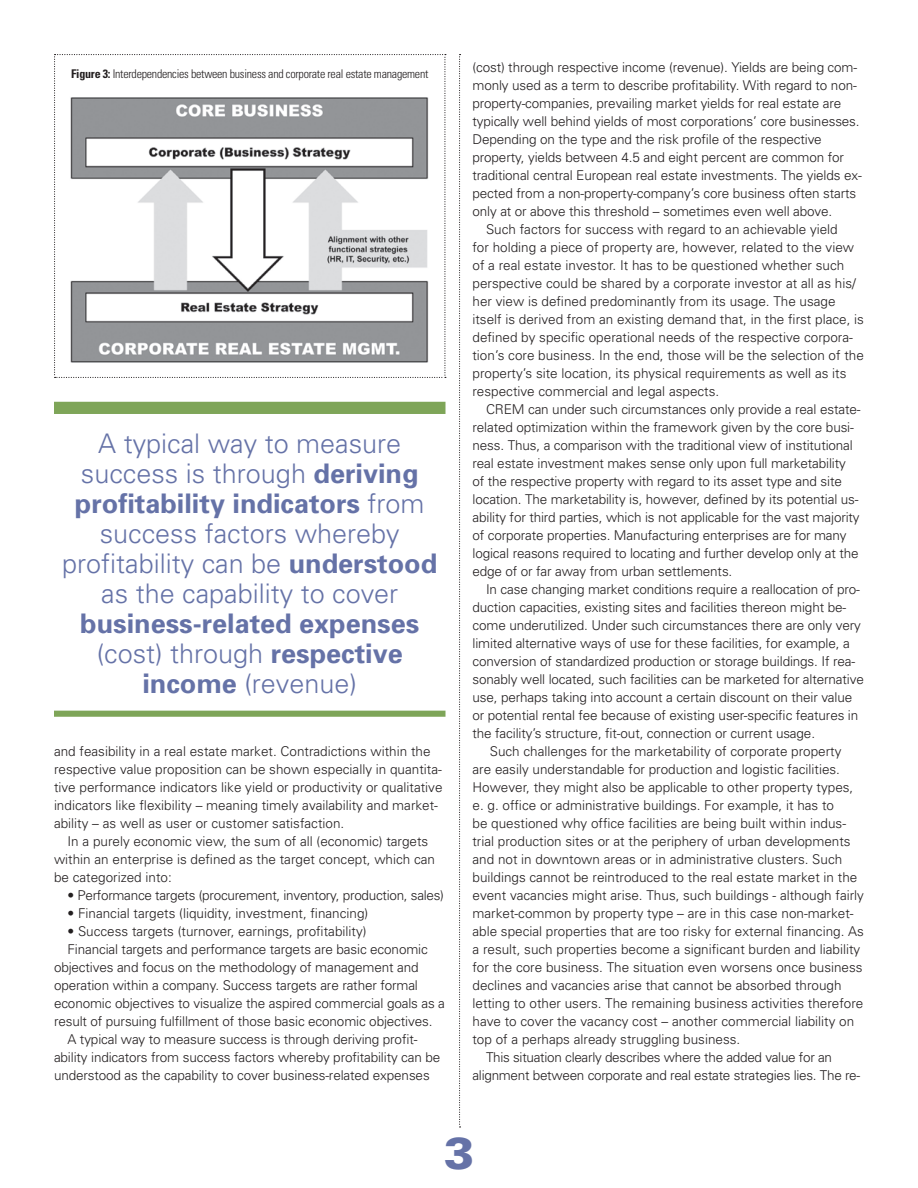
<style>
.page{position:relative;width:918px;height:1188px;background:#fff}
.page>*{position:absolute;margin:0;border:0;box-sizing:border-box;transform-origin:0 0}
.t1{font:900 45px "Univers";color:#6572a7}
.t2{font:300 27px/30px "Univers";color:#6572a7;text-align:center}
.t3{font:700 27px/30px "Univers";color:#6572a7;text-align:center}
.t4{font:300 13.5px/18px "Univers";letter-spacing:-.01em;color:#231f20}
.t5{font:300 condensed 12px "Univers";letter-spacing:-.02em;color:#231f20}
.s1{font-weight:700}
.s2{font-weight:300}
</style>
<div class="page">
<svg style="left:459px;top:54px;width:2px;height:1074px"></svg>
<div style="left:54px;top:402px;width:392px;height:12px;background:#7ea558"></div>
<div style="left:54px;top:711px;width:392px;height:6px;background:#7ea558"></div>
<svg style="left:54px;top:54px;width:392px;height:324px"></svg>
<p class="t5" style="left:71px;top:67px;width:359px"><span class="s1">Figure 3:</span> Interdependencies between business and corporate real estate management</p>
<h2 class="t2" style="left:62px;top:427px;width:377px">A typical way to measure success is through <span class="s1">deriving profitability indicators</span> from success factors whereby profitability can be <span class="s1">understood </span>as the capability to cover</h2>
<h2 class="t3" style="left:80px;top:607px;width:341px">business-related expenses <span class="s2">(cost) through</span> respective income <span class="s2">(revenue)</span></h2>
<p class="t4" style="left:54px;top:742px;width:390px">and feasibility in a real estate market. Contradictions within the respective value proposition can be shown especially in quantita&shy;tive performance indicators like yield or productivity or qualitative indicators like flexibility – meaning timely availability and market&shy;ability – as well as user or customer satisfaction.</p>
<p class="t4" style="left:54px;top:832px;width:383px;text-indent:14px">In a purely economic view, the sum of all (economic) targets within an enterprise is defined as the target concept, which can be categorized into:</p>
<p class="t4" style="left:68px;top:886px;width:378px">• Performance targets (procurement, inventory, production, sales)</p>
<p class="t4" style="left:68px;top:904px;width:302px">• Financial targets (liquidity, investment, financing)</p>
<p class="t4" style="left:68px;top:922px;width:301px">• Success targets (turnover, earnings, profitability)</p>
<p class="t4" style="left:68px;top:940px;width:362px">Financial targets and performance targets are basic economic</p>
<p class="t4" style="left:54px;top:958px;width:366px">objectives and focus on the methodology of management and</p>
<p class="t4" style="left:54px;top:976px;width:365px">operation within a company. Success targets are rather formal</p>
<p class="t4" style="left:54px;top:994px;width:393px">economic objectives to visualize the aspired commercial goals as a</p>
<p class="t4" style="left:54px;top:1012px;width:380px">result of pursuing fulfillment of those basic economic objectives.</p>
<p class="t4" style="left:68px;top:1030px;width:352px">A typical way to measure success is through deriving profit-</p>
<p class="t4" style="left:54px;top:1048px;width:388px">ability indicators from success factors whereby profitability can be</p>
<p class="t4" style="left:54px;top:1066px;width:377px">understood as the capability to cover business-related expenses</p>
<p class="t4" style="left:472px;top:58px;width:386px">(cost) through respective income (revenue). Yields are being com-</p>
<p class="t4" style="left:472px;top:76px;width:386px">monly used as a term to describe profitability. With regard to non-</p>
<p class="t4" style="left:472px;top:94px;width:370px">property-companies, prevailing market yields for real estate are</p>
<p class="t4" style="left:472px;top:112px;width:389px">typically well behind yields of most corporations’ core businesses.</p>
<p class="t4" style="left:472px;top:130px;width:351px">Depending on the type and the risk profile of the respective</p>
<p class="t4" style="left:472px;top:148px;width:373px">property, yields between 4.5 and eight percent are common for</p>
<p class="t4" style="left:472px;top:166px;width:391px">traditional central European real estate investments. The yields ex-</p>
<p class="t4" style="left:472px;top:184px;width:385px">pected from a non-property-company’s core business often starts</p>
<p class="t4" style="left:472px;top:202px;width:361px">only at or above this threshold – sometimes even well above.</p>
<p class="t4" style="left:486px;top:220px;width:353px">Such factors for success with regard to an achievable yield</p>
<p class="t4" style="left:472px;top:238px;width:383px">for holding a piece of property are, however, related to the view</p>
<p class="t4" style="left:472px;top:256px;width:373px">of a real estate investor. It has to be questioned whether such</p>
<p class="t4" style="left:472px;top:274px;width:385px">perspective could be shared by a corporate investor at all as his/</p>
<p class="t4" style="left:472px;top:292px;width:365px">her view is defined predominantly from its usage. The usage</p>
<p class="t4" style="left:472px;top:310px;width:393px">itself is derived from an existing demand that, in the first place, is</p>
<p class="t4" style="left:472px;top:328px;width:382px">defined by specific operational needs of the respective corpora-</p>
<p class="t4" style="left:472px;top:346px;width:393px">tion’s core business. In the end, those will be the selection of the</p>
<p class="t4" style="left:472px;top:364px;width:376px">property’s site location, its physical requirements as well as its</p>
<p class="t4" style="left:472px;top:382px;width:248px">respective commercial and legal aspects.</p>
<p class="t4" style="left:486px;top:400px;width:376px">CREM can under such circumstances only provide a real estate-</p>
<p class="t4" style="left:472px;top:418px;width:383px">related optimization within the framework given by the core busi-</p>
<p class="t4" style="left:472px;top:436px;width:382px">ness. Thus, a comparison with the traditional view of institutional</p>
<p class="t4" style="left:472px;top:454px;width:375px">real estate investment makes sense only upon full marketability</p>
<p class="t4" style="left:472px;top:472px;width:371px">of the respective property with regard to its asset type and site</p>
<p class="t4" style="left:472px;top:490px;width:388px">location. The marketability is, however, defined by its potential us-</p>
<p class="t4" style="left:472px;top:508px;width:389px">ability for third parties, which is not applicable for the vast majority</p>
<p class="t4" style="left:472px;top:526px;width:376px">of corporate properties. Manufacturing enterprises are for many</p>
<p class="t4" style="left:472px;top:544px;width:388px">logical reasons required to locating and further develop only at the</p>
<p class="t4" style="left:472px;top:562px;width:261px">edge of or far away from urban settlements.</p>
<p class="t4" style="left:486px;top:580px;width:375px">In case changing market conditions require a reallocation of pro-</p>
<p class="t4" style="left:472px;top:598px;width:375px">duction capacities, existing sites and facilities thereon might be-</p>
<p class="t4" style="left:472px;top:616px;width:390px">come underutilized. Under such circumstances there are only very</p>
<p class="t4" style="left:472px;top:634px;width:379px">limited alternative ways of use for these facilities, for example, a</p>
<p class="t4" style="left:472px;top:652px;width:384px">conversion of standardized production or storage buildings. If rea-</p>
<p class="t4" style="left:472px;top:670px;width:393px">sonably well located, such facilities can be marketed for alternative</p>
<p class="t4" style="left:472px;top:688px;width:381px">use, perhaps taking into account a certain discount on their value</p>
<p class="t4" style="left:472px;top:706px;width:387px">or potential rental fee because of existing user-specific features in</p>
<p class="t4" style="left:472px;top:724px;width:344px">the facility’s structure, fit-out, connection or current usage.</p>
<p class="t4" style="left:490px;top:742px;width:353px">Such challenges for the marketability of corporate property</p>
<p class="t4" style="left:472px;top:760px;width:369px">are easily understandable for production and logistic facilities.</p>
<p class="t4" style="left:472px;top:778px;width:382px">However, they might also be applicable to other property types,</p>
<p class="t4" style="left:472px;top:796px;width:363px">e. g. office or administrative buildings. For example, it has to</p>
<p class="t4" style="left:472px;top:814px;width:375px">be questioned why office facilities are being built within indus-</p>
<p class="t4" style="left:472px;top:832px;width:380px">trial production sites or at the periphery of urban developments</p>
<p class="t4" style="left:472px;top:850px;width:371px">and not in downtown areas or in administrative clusters. Such</p>
<p class="t4" style="left:472px;top:868px;width:386px">buildings cannot be reintroduced to the real estate market in the</p>
<p class="t4" style="left:472px;top:886px;width:393px">event vacancies might arise. Thus, such buildings - although fairly</p>
<p class="t4" style="left:472px;top:904px;width:383px">market-common by property type – are in this case non-market-</p>
<p class="t4" style="left:472px;top:922px;width:393px">able special properties that are too risky for external financing. As</p>
<p class="t4" style="left:472px;top:940px;width:389px">a result, such properties become a significant burden and liability</p>
<p class="t4" style="left:472px;top:958px;width:392px">for the core business. The situation even worsens once business</p>
<p class="t4" style="left:472px;top:976px;width:371px">declines and vacancies arise that cannot be absorbed through</p>
<p class="t4" style="left:472px;top:994px;width:392px">letting to other users. The remaining business activities therefore</p>
<p class="t4" style="left:472px;top:1012px;width:383px">have to cover the vacancy cost – another commercial liability on</p>
<p class="t4" style="left:472px;top:1030px;width:269px">top of a perhaps already struggling business.</p>
<p class="t4" style="left:486px;top:1048px;width:348px">This situation clearly describes where the added value for an</p>
<p class="t4" style="left:472px;top:1065px;width:389px">alignment between corporate and real estate strategies lies. The re-</p>
<h1 class="t1" style="left:444px;top:1125px;width:31px">3</h1>
</div>
